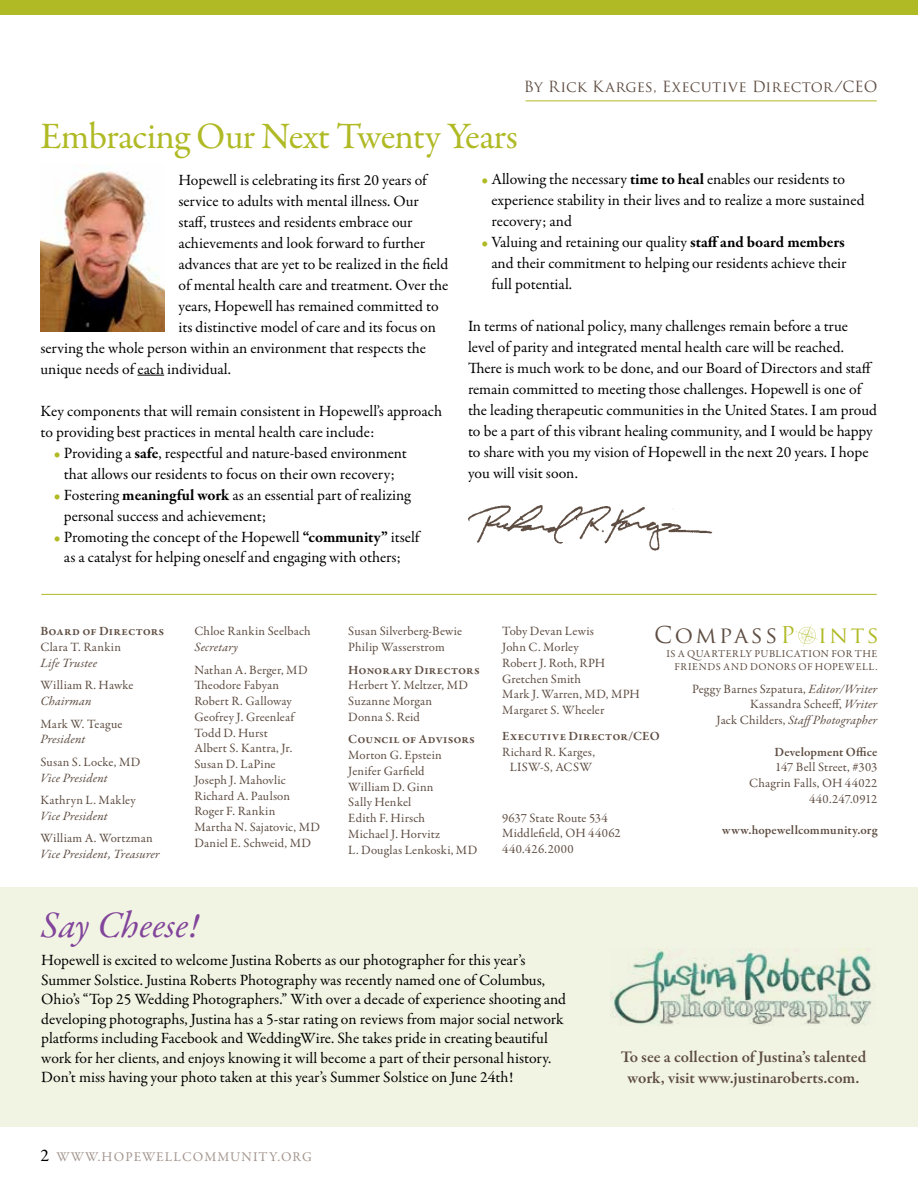
<style>
.page{position:relative;width:918px;height:1188px;background:#fff}
.page>*{position:absolute;margin:0;border:0;box-sizing:border-box;transform-origin:0 0}
.t1{font:37.5px "Garamond Premr Pro";letter-spacing:-.02em;color:#b0ba25}
.t2{font:italic 37.5px "Garamond Premr Pro";letter-spacing:-.005em;color:#82459b}
.t3{font:22.65px "Trajan Pro";letter-spacing:.115em;color:#5e4d42}
.t4{font:600 16.5px/21px "Garamond Premr Pro";letter-spacing:-.01em;color:#5e4d42;text-align:center}
.t5{font:15.75px/21px "Garamond Premr Pro";color:#000}
.t6{font:15px "Trajan Pro";letter-spacing:.01em;color:#5e4d42}
.t7{font:13.5px "Garamond Premr Pro";letter-spacing:.075em;color:#a3968f}
.t8{font:12.75px/15.8px "Garamond Premr Pro";letter-spacing:.01em;color:#5e4d42}
.t9{font:600 12.75px "Garamond Premr Pro";letter-spacing:.01em;color:#5e4d42}
.t10{font:italic 12.75px "Garamond Premr Pro";letter-spacing:.01em;color:#5e4d42}
.t11{font:10.5px/13.5px "Garamond Premr Pro";letter-spacing:.045em;color:#5e4d42;text-align:right}
.s1{color:#b0ba25}
.s2{font-weight:700}
.s3{font-style:italic}
.s4{font-size:18px;color:#000}
</style>
<div class="page">
<div style="left:0;top:887px;width:918px;height:239px;background:#f2f4e3"></div>
<div style="left:0;top:0;width:918px;height:14px;background:#b0ba25"></div>
<hr style="left:526px;top:100px;width:351px;height:1px;background:#b0ba25">
<hr style="left:41px;top:594px;width:836px;height:1px;background:#b0ba25">
<svg style="left:138px;top:375px;width:26px;height:1px"></svg>
<img style="left:40px;top:171px;width:125px;height:161px">
<svg style="left:796px;top:625px;width:22px;height:22px"></svg>
<img style="left:468px;top:505px;width:245px;height:46px">
<img style="left:610px;top:949px;width:262px;height:77px">
<p class="t6" style="left:524px;top:77px;width:355px">By Rick Karges, Executive Director/CEO</p>
<h1 class="t1" style="left:40px;top:114px;width:479px">Embracing Our Next Twenty Years</h1>
<p class="t5" style="left:178px;top:169px;width:250px">Hopewell is celebrating its first 20 years of</p>
<p class="t5" style="left:178px;top:190px;width:242px">service to adults with mental illness. Our</p>
<p class="t5" style="left:178px;top:211px;width:236px">staff, trustees and residents embrace our</p>
<p class="t5" style="left:178px;top:232px;width:248px">achievements and look forward to further</p>
<p class="t5" style="left:178px;top:253px;width:271px">advances that are yet to be realized in the field</p>
<p class="t5" style="left:178px;top:274px;width:271px">of mental health care and treatment. Over the</p>
<p class="t5" style="left:178px;top:295px;width:262px">years, Hopewell has remained committed to</p>
<p class="t5" style="left:178px;top:316px;width:259px">its distinctive model of care and its focus on</p>
<p class="t5" style="left:40px;top:337px;width:387px">serving the whole person within an environment that respects the</p>
<p class="t5" style="left:40px;top:358px;width:192px">unique needs of each individual.</p>
<p class="t5" style="left:40px;top:400px;width:403px">Key components that will remain consistent in Hopewell’s approach to providing best practices in mental health care include:</p>
<p class="t5" style="left:54px;top:442px;width:354px;text-align:center"><span class="s1">•</span> Providing a <span class="s2">safe</span>, respectful and nature-based environment that allows our residents to focus on their own recovery;</p>
<p class="t5" style="left:64px;top:484px;width:348px;text-indent:-10px"><span class="s1">•</span> Fostering <span class="s2">meaningful work</span> as an essential part of realizing personal success and achievement;</p>
<p class="t5" style="left:54px;top:526px;width:367px;text-align:center"><span class="s1">•</span> Promoting the concept of the Hopewell <span class="s2">“community”</span> itself as a catalyst for helping oneself and engaging with others;</p>
<p class="t5" style="left:491px;top:169px;width:375px;text-indent:-10px"><span class="s1">•</span> Allowing the necessary <span class="s2">time to heal</span> enables our residents to experience stability in their lives and to realize a more sustained recovery; and</p>
<p class="t5" style="left:491px;top:232px;width:357px;text-align:justify;text-indent:-10px"><span class="s1">•</span> Valuing and retaining our quality <span class="s2">staff and board members </span>and their commitment to helping our residents achieve their full potential.</p>
<p class="t5" style="left:468px;top:316px;width:411px">In terms of national policy, many challenges remain before a true level of parity and integrated mental health care will be reached.<br>There is much work to be done, and our Board of Directors and staff remain committed to meeting those challenges. Hopewell is one of the leading therapeutic communities in the United States. I am proud to be a part of this vibrant healing community, and I would be happy to share with you my vision of Hopewell in the next 20 years. I hope you will visit soon.</p>
<p class="t9" style="left:40px;top:624px;width:125px">Board of Directors</p>
<p class="t8" style="left:40px;top:640px;width:82px">Clara T. Rankin</p>
<p class="t10" style="left:40px;top:655px;width:58px">Life Trustee</p>
<p class="t8" style="left:40px;top:678px;width:95px">William R. Hawke</p>
<p class="t10" style="left:40px;top:693px;width:53px">Chairman</p>
<p class="t8" style="left:40px;top:716px;width:83px">Mark W. Teague</p>
<p class="t10" style="left:40px;top:731px;width:46px">President</p>
<p class="t8" style="left:40px;top:754px;width:102px">Susan S. Locke, MD</p>
<p class="t10" style="left:40px;top:770px;width:69px">Vice President</p>
<p class="t8" style="left:40px;top:793px;width:97px">Kathryn L. Makley</p>
<p class="t10" style="left:40px;top:808px;width:69px">Vice President</p>
<p class="t8" style="left:40px;top:831px;width:114px">William A. Wortzman</p>
<p class="t10" style="left:40px;top:846px;width:121px">Vice President, Treasurer</p>
<p class="t8" style="left:194px;top:624px;width:118px">Chloe Rankin Seelbach</p>
<p class="t10" style="left:194px;top:639px;width:45px">Secretary</p>
<p class="t8" style="left:194px;top:662px;width:127px">Nathan A. Berger, MD<br>Theodore Fabyan<br>Robert R. Galloway<br>Geofrey J. Greenleaf<br>Todd D. Hurst<br>Albert S. Kantra, Jr.<br>Susan D. LaPine<br>Joseph J. Mahovlic<br>Richard A. Paulson<br>Roger F. Rankin<br>Martha N. Sajatovic, MD<br>Daniel E. Schweid, MD</p>
<p class="t8" style="left:348px;top:624px;width:115px">Susan Silverberg-Bewie<br>Philip Wasserstrom</p>
<p class="t9" style="left:348px;top:662px;width:133px">Honorary Directors</p>
<p class="t8" style="left:348px;top:678px;width:121px">Herbert Y. Meltzer, MD<br>Suzanne Morgan<br>Donna S. Reid</p>
<p class="t9" style="left:348px;top:732px;width:128px">Council of Advisors</p>
<p class="t8" style="left:348px;top:748px;width:131px">Morton G. Epstein<br>Jenifer Garfield<br>William D. Ginn<br>Sally Henkel<br>Edith F. Hirsch<br>Michael J. Horvitz<br>L. Douglas Lenkoski, MD</p>
<h2 class="t3" style="left:654px;top:620px;width:226px">Compass<span class="s1">P ints</span></h2>
<p class="t8" style="left:502px;top:624px;width:139px">Toby Devan Lewis<br>John C. Morley<br>Robert J. Roth, RPH<br>Gretchen Smith<br>Mark J. Warren, MD, MPH<br>Margaret S. Wheeler</p>
<p class="t9" style="left:502px;top:728px;width:159px">Executive Director/CEO</p>
<p class="t8" style="left:502px;top:744px;width:94px;text-align:center">Richard R. Karges,<br>LISW-S, ACSW</p>
<p class="t11" style="left:666px;top:647px;width:213px">IS A QUARTERLY PUBLICATION FOR THE<br>FRIENDS AND DONORS OF HOPEWELL.</p>
<p class="t8" style="left:692px;top:681px;width:187px;text-align:right">Peggy Barnes Szpatura, <span class="s3">Editor/Writer<br></span>Kassandra Scheeff, <span class="s3">Writer<br></span>Jack Childers, <span class="s3">StaffPhotographer</span></p>
<p class="t9" style="left:775px;top:744px;width:104px">Development Office</p>
<p class="t8" style="left:749px;top:760px;width:130px;text-align:right">147 Bell Street, #303<br>Chagrin Falls, OH 44022<br>440.247.0912</p>
<p class="t9" style="left:722px;top:823px;width:157px">www.hopewellcommunity.org</p>
<p class="t8" style="left:502px;top:810px;width:120px">9637 State Route 534<br>Middlefield, OH 44062<br>440.426.2000</p>
<h1 class="t2" style="left:40px;top:901px;width:160px">Say Cheese!</h1>
<p class="t5" style="left:41px;top:951px;width:526px;line-height:19.5px">Hopewell is excited to welcome Justina Roberts as our photographer for this year’s Summer Solstice. Justina Roberts Photography was recently named one of Columbus, Ohio’s “Top 25 Wedding Photographers.” With over a decade of experience shooting and developing photographs, Justina has a 5-star rating on reviews from major social network platforms including Facebook and WeddingWire. She takes pride in creating beautiful work for her clients, and enjoys knowing it will become a part of their personal history.<br>Don’t miss having your photo taken at this year’s Summer Solstice on June 24th!</p>
<p class="t7" style="left:40px;top:1148px;width:273px"><span class="s4">2</span> WWW.HOPEWELLCOMMUNITY.ORG</p>
<p class="t4" style="left:621px;top:1046px;width:247px">To see a collection of Justina’s talented work, visit www.justinaroberts.com.</p>
</div>
